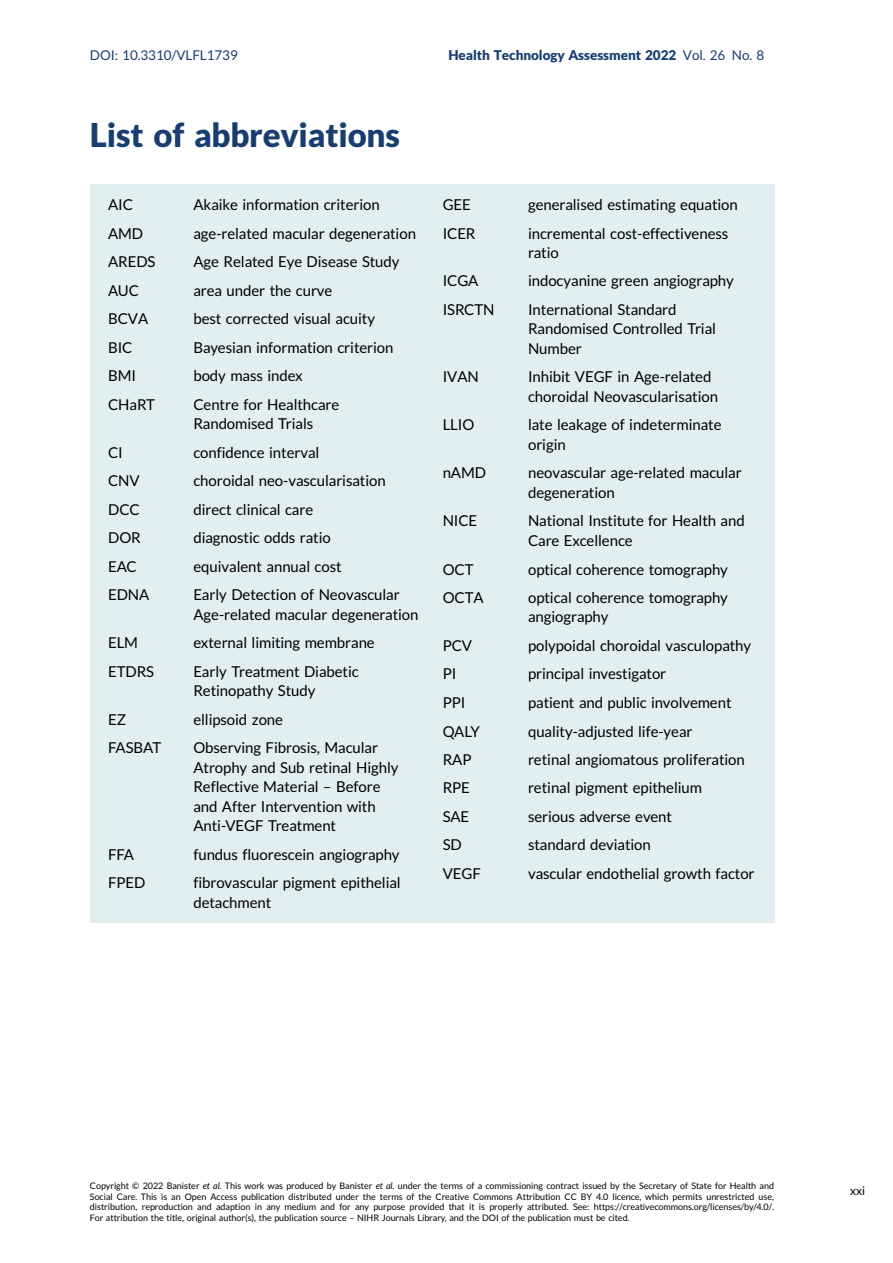
<style>
.page{position:relative;width:893px;height:1263px;background:#fff}
.page>*{position:absolute;margin:0;border:0;box-sizing:border-box;transform-origin:0 0}
.t1{font:33px "Adv T Tfac 587 ca.B";color:#183e71}
.t2{font:15px/19.5px "Adv T Ta 9 c 1 b 374";color:#000}
.t3{font:13.5px "Adv T Tfac 587 ca.B";color:#183e71}
.t4{font:13.5px "Adv T Ta 9 c 1 b 374";color:#183e71}
.t5{font:12px "Adv T Ta 9 c 1 b 374";color:#000}
.t6{font:9px/10.5px "Adv T Ta 9 c 1 b 374";color:#000;text-align:justify}
.s1{font-family:"Adv T Ta 9 c 1 b 374"}
.s2{font-style:inherit}
.s3{font-family:"Adv T Teb 5 f 0 e 55.I"}
</style>
<div class="page">
<div style="left:90px;top:185px;width:684px;height:738px;background:#e1eff0"></div>
<p class="t4" style="left:90px;top:50px;width:149px">DOI: 10.3310/VLFL1739</p>
<p class="t3" style="left:448px;top:50px;width:317px">Health Technology Assessment 2022 <span class="s1">Vol. 26 No. 8</span></p>
<h1 class="t1" style="left:90px;top:122px;width:311px">List of abbreviations</h1>
<p class="t2" style="left:108px;top:196px;width:26px">AIC</p>
<p class="t2" style="left:193px;top:196px;width:188px">Akaike information criterion</p>
<p class="t2" style="left:108px;top:225px;width:37px">AMD</p>
<p class="t2" style="left:193px;top:225px;width:224px">age-related macular degeneration</p>
<p class="t2" style="left:108px;top:253px;width:49px">AREDS</p>
<p class="t2" style="left:193px;top:253px;width:208px">Age Related Eye Disease Study</p>
<p class="t2" style="left:108px;top:282px;width:32px">AUC</p>
<p class="t2" style="left:193px;top:282px;width:140px">area under the curve</p>
<p class="t2" style="left:108px;top:310px;width:42px">BCVA</p>
<p class="t2" style="left:193px;top:310px;width:183px">best corrected visual acuity</p>
<p class="t2" style="left:108px;top:339px;width:26px">BIC</p>
<p class="t2" style="left:193px;top:339px;width:202px">Bayesian information criterion</p>
<p class="t2" style="left:108px;top:367px;width:29px">BMI</p>
<p class="t2" style="left:193px;top:367px;width:111px">body mass index</p>
<p class="t2" style="left:108px;top:396px;width:48px">CHaRT</p>
<p class="t2" style="left:193px;top:396px;width:147px">Centre for Healthcare<br>Randomised Trials</p>
<p class="t2" style="left:108px;top:444px;width:16px">CI</p>
<p class="t2" style="left:193px;top:444px;width:127px">confidence interval</p>
<p class="t2" style="left:108px;top:472px;width:33px">CNV</p>
<p class="t2" style="left:193px;top:472px;width:194px">choroidal neo-vascularisation</p>
<p class="t2" style="left:108px;top:501px;width:33px">DCC</p>
<p class="t2" style="left:193px;top:501px;width:121px">direct clinical care</p>
<p class="t2" style="left:108px;top:529px;width:34px">DOR</p>
<p class="t2" style="left:193px;top:529px;width:139px">diagnostic odds ratio</p>
<p class="t2" style="left:108px;top:558px;width:30px">EAC</p>
<p class="t2" style="left:193px;top:558px;width:150px">equivalent annual cost</p>
<p class="t2" style="left:108px;top:586px;width:43px">EDNA</p>
<p class="t2" style="left:193px;top:586px;width:227px">Early Detection of Neovascular<br>Age-related macular degeneration</p>
<p class="t2" style="left:108px;top:634px;width:31px">ELM</p>
<p class="t2" style="left:193px;top:634px;width:183px">external limiting membrane</p>
<p class="t2" style="left:108px;top:663px;width:47px">ETDRS</p>
<p class="t2" style="left:193px;top:663px;width:167px">Early Treatment Diabetic<br>Retinopathy Study</p>
<p class="t2" style="left:108px;top:711px;width:19px">EZ</p>
<p class="t2" style="left:193px;top:711px;width:91px">ellipsoid zone</p>
<p class="t2" style="left:108px;top:739px;width:55px">FASBAT</p>
<p class="t2" style="left:193px;top:739px;width:207px">Observing Fibrosis, Macular<br>Atrophy and Sub retinal Highly<br>Reflective Material <span class="s2">–</span> Before and After Intervention with<br>Anti-VEGF Treatment</p>
<p class="t2" style="left:108px;top:846px;width:28px">FFA</p>
<p class="t2" style="left:193px;top:846px;width:208px">fundus fluorescein angiography</p>
<p class="t2" style="left:108px;top:874px;width:39px">FPED</p>
<p class="t2" style="left:193px;top:874px;width:209px">fibrovascular pigment epithelial detachment</p>
<p class="t2" style="left:443px;top:196px;width:30px">GEE</p>
<p class="t2" style="left:528px;top:196px;width:211px">generalised estimating equation</p>
<p class="t2" style="left:443px;top:225px;width:34px">ICER</p>
<p class="t2" style="left:528px;top:225px;width:202px">incremental cost-effectiveness ratio</p>
<p class="t2" style="left:443px;top:273px;width:37px">ICGA</p>
<p class="t2" style="left:528px;top:273px;width:207px">indocyanine green angiography</p>
<p class="t2" style="left:443px;top:301px;width:53px">ISRCTN</p>
<p class="t2" style="left:528px;top:301px;width:189px">International Standard<br>Randomised Controlled Trial<br>Number</p>
<p class="t2" style="left:443px;top:369px;width:38px">IVAN</p>
<p class="t2" style="left:528px;top:369px;width:191px">Inhibit VEGF in Age-related choroidal Neovascularisation</p>
<p class="t2" style="left:443px;top:416px;width:33px">LLIO</p>
<p class="t2" style="left:528px;top:416px;width:195px">late leakage of indeterminate origin</p>
<p class="t2" style="left:443px;top:465px;width:45px">nAMD</p>
<p class="t2" style="left:528px;top:465px;width:215px">neovascular age-related macular degeneration</p>
<p class="t2" style="left:443px;top:512px;width:36px">NICE</p>
<p class="t2" style="left:528px;top:512px;width:218px">National Institute for Health and<br>Care Excellence</p>
<p class="t2" style="left:443px;top:561px;width:32px">OCT</p>
<p class="t2" style="left:528px;top:561px;width:201px">optical coherence tomography</p>
<p class="t2" style="left:443px;top:589px;width:42px">OCTA</p>
<p class="t2" style="left:528px;top:589px;width:201px">optical coherence tomography angiography</p>
<p class="t2" style="left:443px;top:637px;width:31px">PCV</p>
<p class="t2" style="left:528px;top:637px;width:225px">polypoidal choroidal vasculopathy</p>
<p class="t2" style="left:443px;top:665px;width:15px">PI</p>
<p class="t2" style="left:528px;top:665px;width:140px">principal investigator</p>
<p class="t2" style="left:443px;top:694px;width:24px">PPI</p>
<p class="t2" style="left:528px;top:694px;width:205px">patient and public involvement</p>
<p class="t2" style="left:443px;top:723px;width:39px">QALY</p>
<p class="t2" style="left:528px;top:723px;width:166px">quality-adjusted life-year</p>
<p class="t2" style="left:443px;top:751px;width:30px">RAP</p>
<p class="t2" style="left:528px;top:751px;width:218px">retinal angiomatous proliferation</p>
<p class="t2" style="left:443px;top:779px;width:29px">RPE</p>
<p class="t2" style="left:528px;top:779px;width:175px">retinal pigment epithelium</p>
<p class="t2" style="left:443px;top:808px;width:28px">SAE</p>
<p class="t2" style="left:528px;top:808px;width:145px">serious adverse event</p>
<p class="t2" style="left:443px;top:836px;width:21px">SD</p>
<p class="t2" style="left:528px;top:836px;width:124px">standard deviation</p>
<p class="t2" style="left:443px;top:865px;width:40px">VEGF</p>
<p class="t2" style="left:528px;top:865px;width:228px">vascular endothelial growth factor</p>
<p class="t6" style="left:90px;top:1181px;width:685px">Copyright © 2022 Banister <span class="s3">et al.</span> This work was produced by Banister <span class="s3">et al.</span> under the terms of a commissioning contract issued by the Secretary of State for Health and Social Care. This is an Open Access publication distributed under the terms of the Creative Commons Attribution CC BY 4.0 licence, which permits unrestricted use, distribution, reproduction and adaption in any medium and for any purpose provided that it is properly attributed. See: https://creativecommons.org/licenses/by/4.0/.<br>For attribution the title, original author(s), the publication source <span class="s2">–</span> NIHR Journals Library, and the DOI of the publication must be cited.</p>
<p class="t5" style="left:850px;top:1186px;width:16px">xxi</p>
</div>
